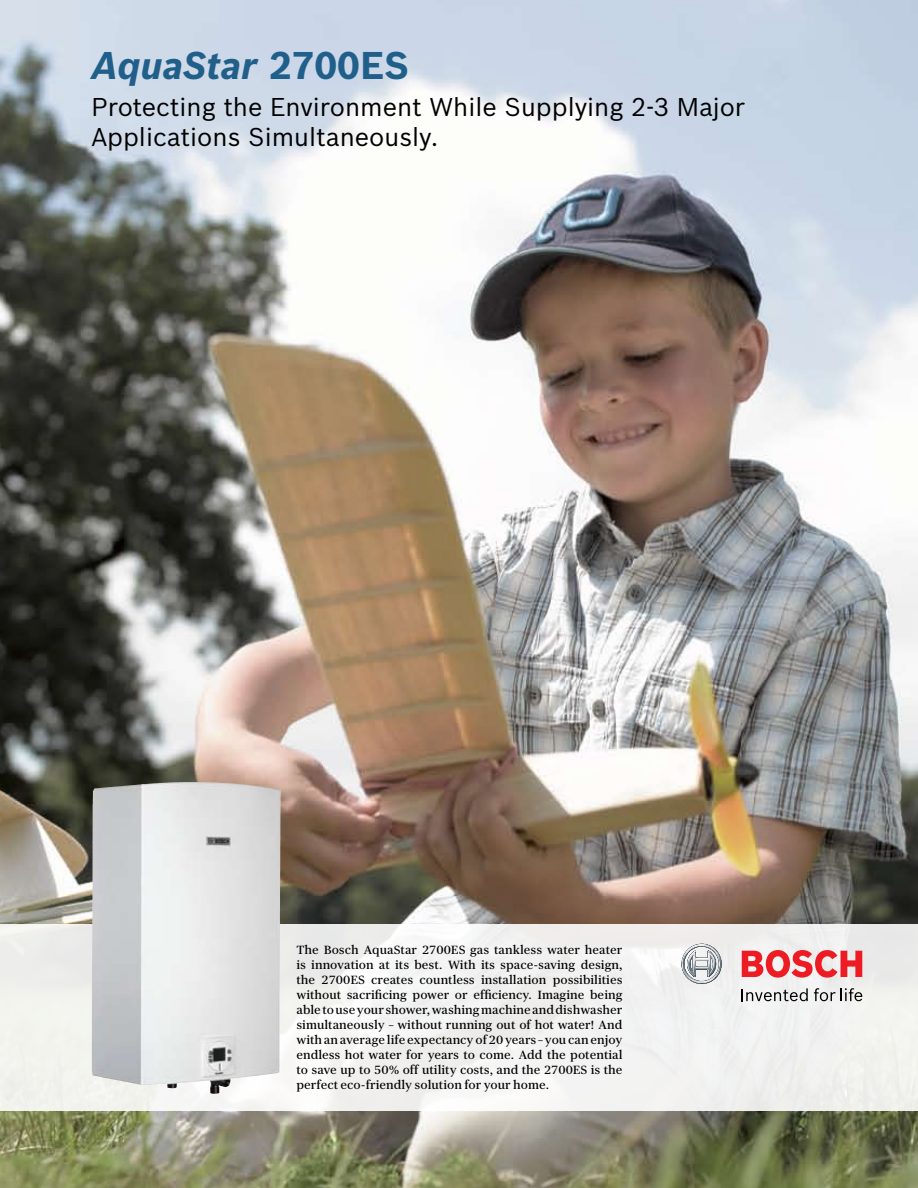
<style>
.page{position:relative;width:918px;height:1188px;background:#fff}
.page>*{position:absolute;margin:0;border:0;box-sizing:border-box;transform-origin:0 0}
.t1{font:italic 700 37.8px "Bosch Sans";color:#215f8b}
.t2{font:25.2px/30px "Bosch Sans";color:#000}
.t3{font:12px/15px "Bosch Serif";color:#000;text-align:justify}
.s1{font-style:normal}
</style>
<div class="page">
<img style="left:0;top:0;width:918px;height:1188px">
<svg style="left:0;top:925px;width:918px;height:186px;fill:#f1f1ef"></svg>
<svg style="left:681px;top:944px;width:41px;height:40px"></svg>
<svg style="left:742px;top:988px;width:66px;height:13px"></svg>
<svg style="left:814px;top:988px;width:48px;height:13px"></svg>
<svg style="left:742px;top:950px;width:120px;height:28px"></svg>
<img style="left:94px;top:1076px;width:126px;height:18px">
<h1 class="t1" style="left:91px;top:42px;width:319px">AquaStar <span class="s1">2700ES</span></h1>
<h2 class="t2" style="left:91px;top:92px;width:655px">Protecting the Environment While Supplying 2-3 Major<br>Applications Simultaneously.</h2>
<p class="t3" style="left:296px;top:942px;width:328px">The Bosch AquaStar 2700ES gas tankless water heater is innovation at its best. With its space-saving design, the 2700ES creates countless installation possibilities without sacrificing power or efficiency. Imagine being able to use your shower, washing machine and dishwasher simultaneously – without running out of hot water! And with an average life expectancy of 20 years – you can enjoy endless hot water for years to come. Add the potential to save up to 50% off utility costs, and the 2700ES is the perfect eco-friendly solution for your home.</p>
</div>
